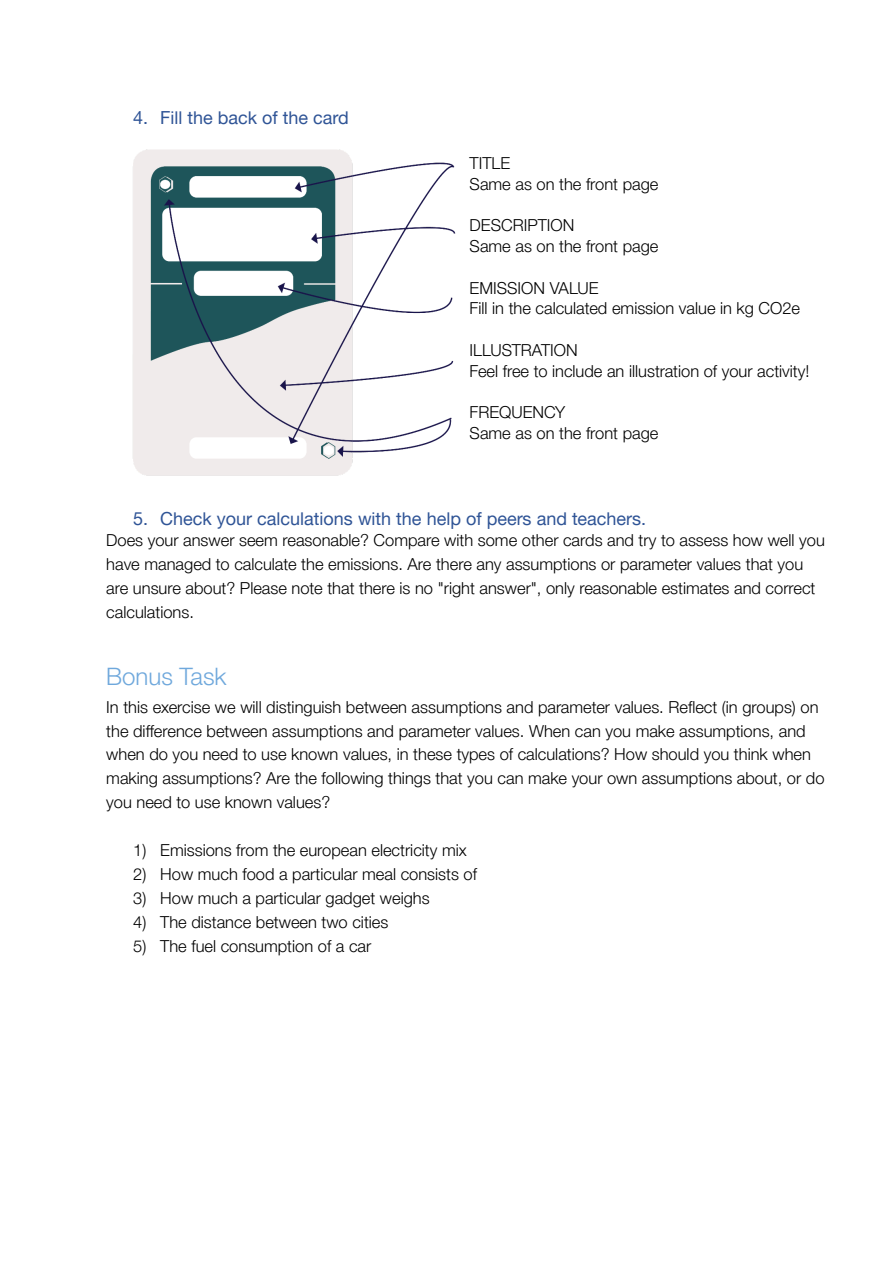
<style>
.page{position:relative;width:894px;height:1263px;background:#fff}
.page>*{position:absolute;margin:0;border:0;box-sizing:border-box;transform-origin:0 0}
.t1{font:300 24px "Helvetica Neue";color:#6fa8dc}
.t2{font:18px "Helvetica Neue";color:#2f5496}
.t3{font:300 16.5px/23.9px "Helvetica Neue";color:#000}
</style>
<div class="page">
<img style="left:132px;top:149px;width:324px;height:327px">
<p class="t2" style="left:133px;top:106px;width:217px">4. Fill the back of the card</p>
<p class="t3" style="left:470px;top:153px;width:190px;line-height:20.9px">TITLE<br>Same as on the front page</p>
<p class="t3" style="left:470px;top:215px;width:190px;line-height:20.9px">DESCRIPTION<br>Same as on the front page</p>
<p class="t3" style="left:470px;top:278px;width:332px;line-height:20.9px">EMISSION VALUE<br>Fill in the calculated emission value in kg CO2e</p>
<p class="t3" style="left:470px;top:340px;width:341px;line-height:20.9px">ILLUSTRATION<br>Feel free to include an illustration of your activity!</p>
<p class="t3" style="left:470px;top:402px;width:190px;line-height:20.9px">FREQUENCY<br>Same as on the front page</p>
<p class="t2" style="left:133px;top:507px;width:514px">5. Check your calculations with the help of peers and teachers.</p>
<p class="t3" style="left:106px;top:529px;width:720px">Does your answer seem reasonable? Compare with some other cards and try to assess how well you have managed to calculate the emissions. Are there any assumptions or parameter values that you are unsure about? Please note that there is no "right answer", only reasonable estimates and correct calculations.</p>
<h1 class="t1" style="left:106px;top:662px;width:122px">Bonus Task</h1>
<p class="t3" style="left:106px;top:695px;width:720px">In this exercise we will distinguish between assumptions and parameter values. Reflect (in groups) on the difference between assumptions and parameter values. When can you make assumptions, and when do you need to use known values, in these types of calculations? How should you think when making assumptions? Are the following things that you can make your own assumptions about, or do you need to use known values?</p>
<p class="t3" style="left:133px;top:839px;width:335px">1) Emissions from the european electricity mix</p>
<p class="t3" style="left:133px;top:862px;width:345px">2) How much food a particular meal consists of</p>
<p class="t3" style="left:133px;top:886px;width:298px">3) How much a particular gadget weighs</p>
<p class="t3" style="left:133px;top:910px;width:257px">4) The distance between two cities</p>
<p class="t3" style="left:133px;top:934px;width:240px">5) The fuel consumption of a car</p>
</div>
